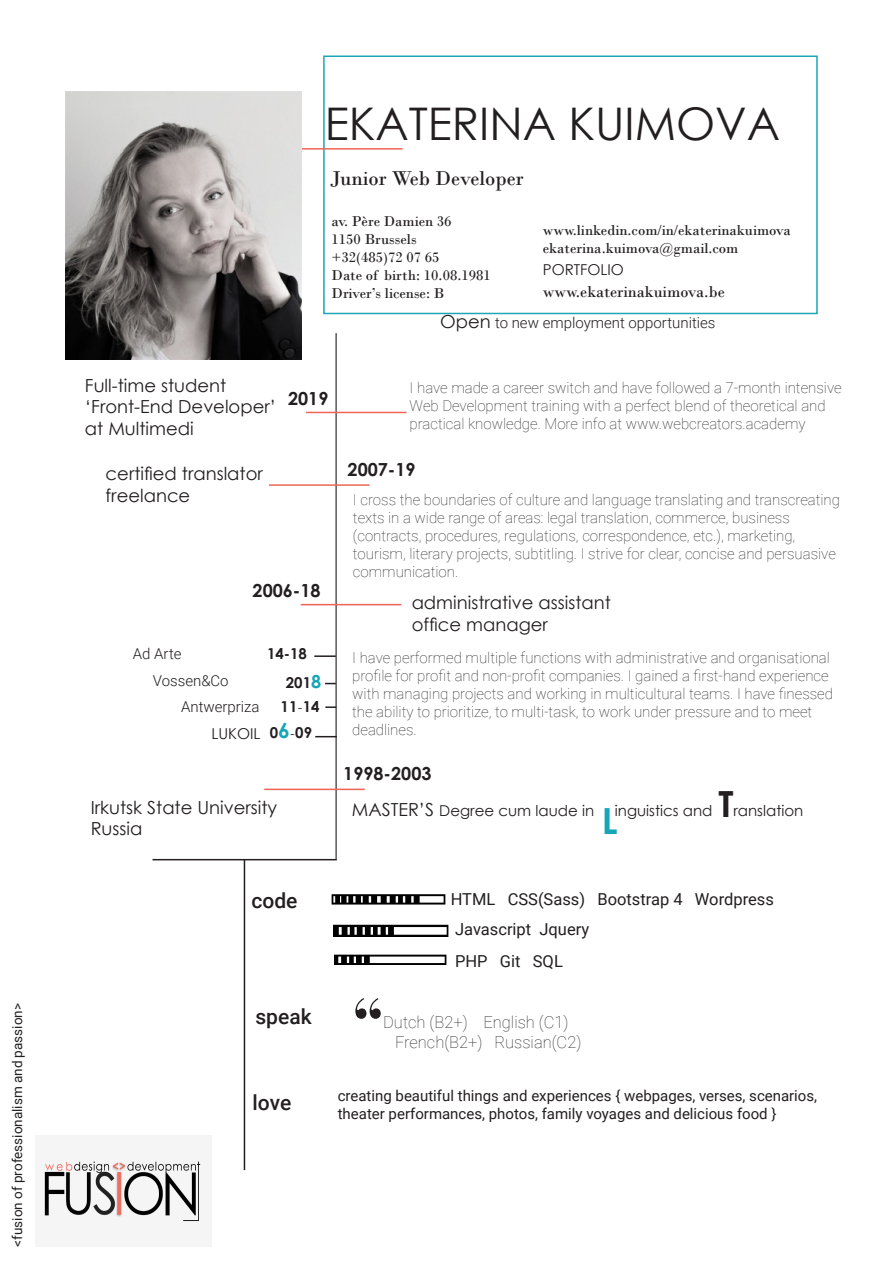
<style>
.page{position:relative;width:893px;height:1263px;background:#fff}
.page>*{position:absolute;margin:0;border:0;box-sizing:border-box;transform-origin:0 0}
.t1{font:700 72px "Bodoni MT Condensed";color:#231f20}
.t2{font:45px "Century Gothic";color:#231f20}
.t3{font:700 36px "Century Gothic";color:#16a6b6}
.t4{font:700 36px "Century Gothic";color:#231f20}
.t5{font:21px "Bodoni";color:#231f20}
.t6{font:500 21px "Roboto";color:#231f20}
.t7{font:18px "Century Gothic";color:#231f20}
.t8{font:700 18px "Century Gothic";color:#231f20}
.t9{font:16.5px "Roboto";color:#231f20}
.t10{font:100 16.5px "Roboto";color:#231f20}
.t11{font:16.5px "Bodoni";color:#231f20}
.t12{font:100 15px/18px "Roboto";color:#231f20}
.t13{font:15px "Bodoni";color:#231f20}
.t14{font:15px "Roboto";color:#231f20}
.t15{font:15px "Century Gothic";color:#231f20}
.t16{font:300 15px "Roboto";color:#231f20}
.t17{font:700 15px "Century Gothic";color:#231f20}
.t18{font:13.5px "Roboto";color:#231f20}
.s1{font-family:"Century Gothic";font-weight:400;font-size:18px}
.s2{font-size:21px;color:#16a6b6}
.s3{font-family:"Minion Pro";font-weight:400}
.s4{font-size:18px;color:#16a6b6}
.s5{font-size:18px}
</style>
<div class="page">
<div style="left:323px;top:56px;width:495px;height:258px;border:2px solid #1da7b6"></div>
<img style="left:44px;top:1161px;width:157px;height:61px">
<hr style="left:302px;top:148px;width:101px;height:2px;background:#ee6557">
<img style="left:65px;top:91px;width:237px;height:268px">
<hr style="left:336px;top:333px;width:1px;height:526px;background:#231f20">
<hr style="left:269px;top:484px;width:101px;height:2px;background:#ee6557">
<hr style="left:306px;top:412px;width:100px;height:1px;background:#ee6557">
<hr style="left:314px;top:655px;width:22px;height:2px;background:#231f20">
<svg style="left:315px;top:736px;width:22px;height:1px"></svg>
<hr style="left:301px;top:604px;width:100px;height:1px;background:#ee6557">
<hr style="left:264px;top:789px;width:101px;height:1px;background:#ee6557">
<svg style="left:325px;top:706px;width:11px;height:2px"></svg>
<hr style="left:244px;top:860px;width:1px;height:310px;background:#231f20">
<hr style="left:153px;top:859px;width:184px;height:1px;background:#231f20">
<img style="left:331px;top:894px;width:115px;height:11px">
<img style="left:334px;top:954px;width:112px;height:10px">
<img style="left:333px;top:925px;width:115px;height:11px">
<p class="t18" style="left:8px;top:1246px;width:245px;rotate:-90deg">&lt;fusion of professionalism and passion&gt;</p>
<p class="t2" style="left:325px;top:92px;width:457px">EKATERINA KUIMOVA</p>
<p class="t5" style="left:330px;top:166px;width:195px">Junior Web Developer</p>
<p class="t13" style="left:543px;top:222px;width:249px">www.linkedin.com/in/ekaterinakuimova</p>
<p class="t13" style="left:543px;top:240px;width:197px">ekaterina.kuimova@gmail.com</p>
<p class="t15" style="left:543px;top:259px;width:83px">PORTFOLIO</p>
<p class="t11" style="left:543px;top:281px;width:183px">www.ekaterinakuimova.be</p>
<p class="t13" style="left:332px;top:212px;width:122px">av. Père Damien 36</p>
<p class="t13" style="left:332px;top:230px;width:87px">1150 Brussels</p>
<p class="t13" style="left:332px;top:248px;width:109px">+32(485)72 07 65</p>
<p class="t13" style="left:332px;top:266px;width:161px">Date of birth: 10.08.1981</p>
<p class="t13" style="left:332px;top:284px;width:114px">Driver’s license: B</p>
<p class="t16" style="left:440px;top:312px;width:277px"><span class="s1">Open</span> to new employment opportunities</p>
<p class="t7" style="left:85px;top:372px;width:143px">Full-time student</p>
<p class="t7" style="left:85px;top:394px;width:193px">‘Front-End Developer’</p>
<p class="t7" style="left:85px;top:416px;width:110px">at Multimedi</p>
<p class="t7" style="left:106px;top:461px;width:159px">certified translator</p>
<p class="t8" style="left:348px;top:456px;width:70px">2007-19</p>
<p class="t7" style="left:106px;top:483px;width:86px">freelance</p>
<p class="t12" style="left:353px;top:490px;width:489px">I cross the boundaries of culture and language translating and transcreating texts in a wide range of areas: legal translation, commerce, business</p>
<p class="t12" style="left:353px;top:526px;width:444px">(contracts, procedures, regulations, correspondence, etc.), marketing,</p>
<p class="t12" style="left:353px;top:544px;width:484px">tourism, literary projects, subtitling. I strive for clear, concise and persuasive</p>
<p class="t12" style="left:353px;top:562px;width:107px">communication.</p>
<p class="t8" style="left:253px;top:577px;width:70px">2006-18</p>
<p class="t7" style="left:412px;top:590px;width:201px">administrative assistant</p>
<p class="t7" style="left:412px;top:612px;width:138px">office manager</p>
<p class="t16" style="left:133px;top:643px;width:50px">Ad Arte</p>
<p class="t16" style="left:153px;top:670px;width:77px">Vossen&amp;Co</p>
<p class="t16" style="left:181px;top:696px;width:80px">Antwerpriza</p>
<p class="t15" style="left:211px;top:723px;width:50px">LUKOIL</p>
<p class="t17" style="left:270px;top:721px;width:44px">0<span class="s2">6</span><span class="s3">-</span>09</p>
<p class="t12" style="left:410px;top:379px;width:434px">I have made a career switch and have followed a 7-month intensive<br>Web Development training with a perfect blend of theoretical and practical knowledge. More info at www.webcreators.academy</p>
<p class="t8" style="left:288px;top:384px;width:42px">2019</p>
<p class="t17" style="left:267px;top:642px;width:41px">14-18</p>
<p class="t17" style="left:286px;top:672px;width:37px">201<span class="s4">8</span></p>
<p class="t12" style="left:352px;top:648px;width:482px">I have performed multiple functions with administrative and organisational profile for profit and non-profit companies. I gained a first-hand experience with managing projects and working in multicultural teams. I have finessed the ability to prioritize, to multi-task, to work under pressure and to meet deadlines.</p>
<p class="t17" style="left:281px;top:695px;width:40px">11<span class="s3">-</span>14</p>
<p class="t7" style="left:91px;top:794px;width:188px">Irkutsk State University</p>
<p class="t7" style="left:91px;top:816px;width:53px">Russia</p>
<p class="t8" style="left:343px;top:760px;width:90px">1998-2003</p>
<p class="t4" style="left:719px;top:776px;width:17px">T</p>
<p class="t15" style="left:352px;top:800px;width:244px"><span class="s5">MASTER’S</span> Degree cum laude in</p>
<p class="t15" style="left:615px;top:800px;width:99px">inguistics and</p>
<p class="t15" style="left:733px;top:800px;width:72px">ranslation</p>
<p class="t3" style="left:602px;top:794px;width:17px">L</p>
<p class="t6" style="left:252px;top:886px;width:48px">code</p>
<p class="t9" style="left:451px;top:888px;width:325px">HTML CSS(Sass) Bootstrap 4 Wordpress</p>
<p class="t9" style="left:455px;top:918px;width:136px">Javascript Jquery</p>
<p class="t9" style="left:455px;top:949px;width:109px">PHP Git SQL</p>
<p class="t1" style="left:353px;top:978px;width:30px">‘‘</p>
<p class="t6" style="left:255px;top:1002px;width:58px">speak</p>
<p class="t10" style="left:383px;top:1010px;width:187px">Dutch (B2+) English (C1)</p>
<p class="t10" style="left:395px;top:1030px;width:188px">French(B2+) Russian(C2)</p>
<p class="t6" style="left:253px;top:1088px;width:40px">love</p>
<p class="t14" style="left:338px;top:1085px;width:481px">creating beautiful things and experiences { webpages, verses, scenarios,</p>
<p class="t14" style="left:338px;top:1103px;width:440px">theater performances, photos, family voyages and delicious food }</p>
</div>
